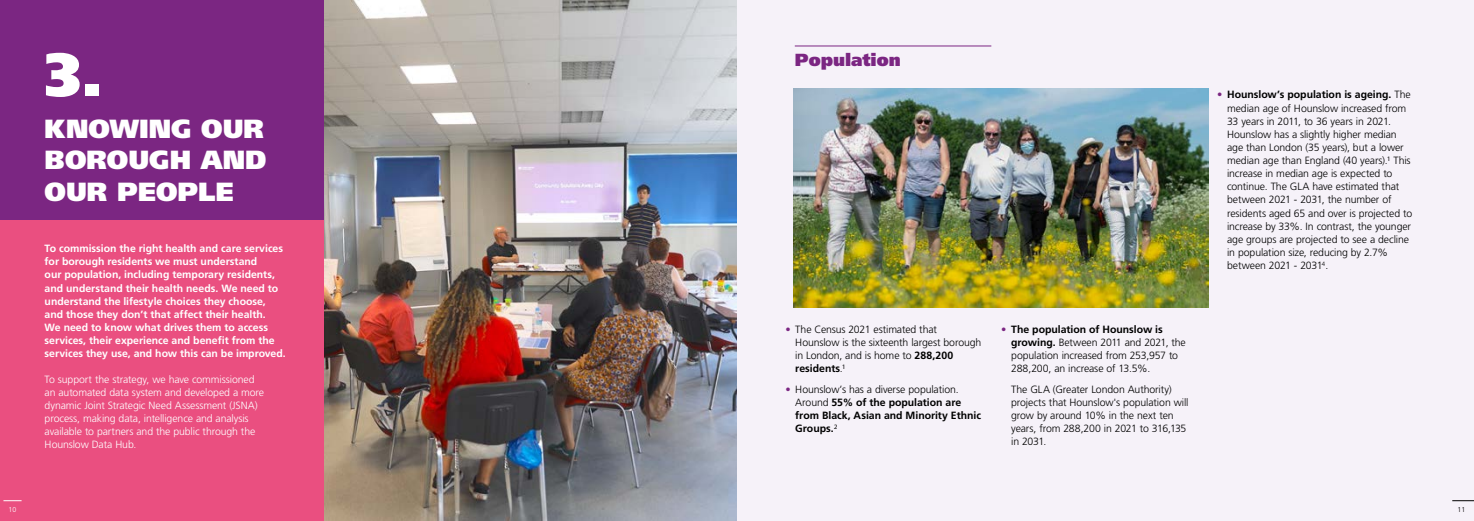
<style>
.page{position:relative;width:1474px;height:521px;background:#fff}
.page>*{position:absolute;margin:0;border:0;box-sizing:border-box;transform-origin:0 0}
.t1{font:900 61.25px "Frutiger LT Std";color:#fff}
.t2{font:900 26.25px/31.5px "Frutiger LT Std";color:#fff;text-align:justify}
.t3{font:900 17.5px "Frutiger LT Std";color:#7b2682}
.t4{font:300 10.5px/13.1px "Frutiger LT Std";letter-spacing:-.01em;color:#000}
.t5{font:700 10.5px/13.1px "Frutiger LT Std";color:#fff}
.t6{font:300 10.5px/13.1px "Frutiger LT Std";letter-spacing:-.01em;color:#fff}
.t7{font:700 10.5px/13.1px "Frutiger LT Std";letter-spacing:-.005em;color:#000}
.t8{font:300 7px "Frutiger LT Std";color:#fff}
.t9{font:300 7px "Frutiger LT Std";color:#000}
.s1{color:#7b2682}
.s2{font-weight:700}
.s3{font-weight:300;color:#7b2682}
.s4{font-weight:300}
</style>
<div class="page">
<img style="left:323px;top:0;width:414px;height:521px">
<div style="left:0;top:0;width:323px;height:221px;background:#7b2682"></div>
<div style="left:737px;top:0;width:736px;height:521px;background:#f6f2f9"></div>
<div style="left:0;top:221px;width:323px;height:300px;background:#ea4f80"></div>
<hr style="left:794px;top:46px;width:197px;height:1px;background:#7b2682">
<img style="left:793px;top:89px;width:414px;height:218px">
<svg style="left:1452px;top:500px;width:21px;height:1px"></svg>
<svg style="left:3px;top:500px;width:19px;height:1px"></svg>
<h1 class="t1" style="left:45px;top:37px;width:60px">3.</h1>
<p class="t2" style="left:45px;top:112px;width:223px">KNOWING OUR BOROUGH AND OUR PEOPLE</p>
<p class="t5" style="left:45px;top:242px;width:243px">To commission the right health and care services for borough residents we must understand<br>our population, including temporary residents, and understand their health needs. We need to understand the lifestyle choices they choose, and those they don’t that affect their health.<br>We need to know what drives them to access services, their experience and benefit from the services they use, and how this can be improved.</p>
<p class="t6" style="left:45px;top:373px;width:221px">To support the strategy, we have commissioned an automated data system and developed a more dynamic Joint Strategic Need Assessment (JSNA) process, making data, intelligence and analysis available to partners and the public through the Hounslow Data Hub.</p>
<p class="t3" style="left:794px;top:49px;width:107px">Population</p>
<p class="t4" style="left:795px;top:323px;width:188px;text-indent:-10px"><span class="s1">•</span> The Census 2021 estimated that<br>Hounslow is the sixteenth largest borough in London, and is home to <span class="s2">288,200 residents</span>.¹</p>
<p class="t7" style="left:795px;top:383px;width:187px;text-indent:-10px"><span class="s3">•</span> <span class="s4">Hounslow’s has a diverse population.<br>Around</span> 55% of the population are from Black, Asian and Minority Ethnic<br>Groups.<span class="s4">²</span></p>
<p class="t4" style="left:1011px;top:323px;width:176px;text-indent:-10px"><span class="s1">•</span> <span class="s2">The population of Hounslow is growing.</span> Between 2011 and 2021, the population increased from 253,957 to 288,200, an increase of 13.5%.</p>
<p class="t4" style="left:1011px;top:382px;width:179px">The GLA (Greater London Authority) projects that Hounslow's population will grow by around 10% in the next ten years, from 288,200 in 2021 to 316,135 in 2031.</p>
<p class="t4" style="left:1227px;top:88px;width:187px;text-indent:-10px"><span class="s1">•</span> <span class="s2">Hounslow’s population is ageing.</span> The median age of Hounslow increased from 33 years in 2011, to 36 years in 2021.<br>Hounslow has a slightly higher median age than London (35 years), but a lower median age than England (40 years).¹ This increase in median age is expected to continue. The GLA have estimated that between 2021 - 2031, the number of residents aged 65 and over is projected to increase by 33%. In contrast, the younger age groups are projected to see a decline in population size, reducing by 2.7% between 2021 - 2031<sup>4</sup>.</p>
<p class="t8" style="left:9px;top:505px;width:9px">10</p>
<p class="t9" style="left:1457px;top:505px;width:9px">11</p>
</div>
